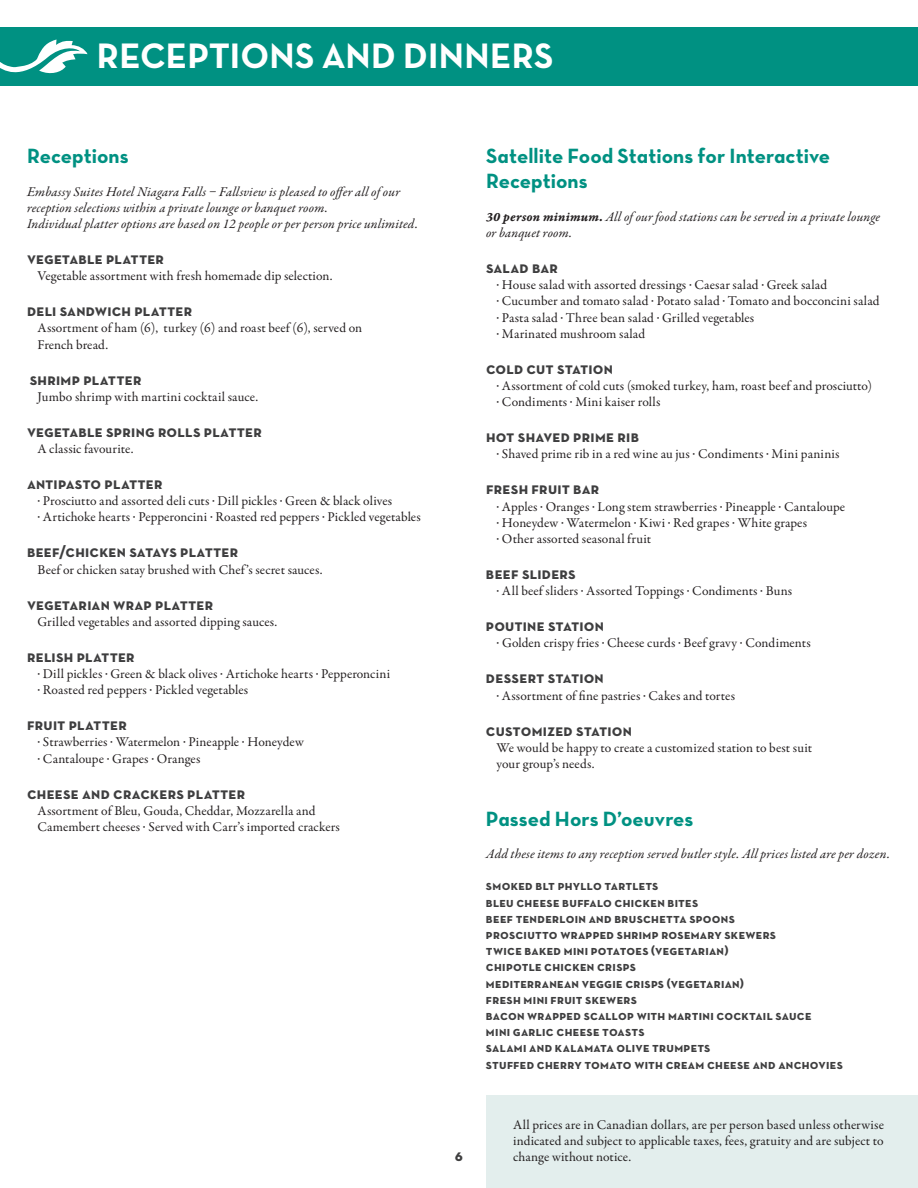
<style>
.page{position:relative;width:918px;height:1188px;background:#fff}
.page>*{position:absolute;margin:0;border:0;box-sizing:border-box;transform-origin:0 0}
.t1{font:36px "Neutra Text TF Bold Alt";letter-spacing:.005em;color:#fff}
.t2{font:21px/25.2px "Neutra Text TF Bold Alt";color:#009182}
.t3{font:16.5px "Neutra Text TF Bold SC";letter-spacing:.01em;color:#3e3e3f}
.t4{font:13.5px/16.2px "Garamond Premr Pro";letter-spacing:.01em;color:#231f20}
.t5{font:13.5px/16.2px "Neutra Text TF Bold SC";letter-spacing:.02em;color:#3e3e3f}
.t6{font:italic 13.5px/16.2px "Garamond Premr Pro";letter-spacing:.01em;color:#231f20}
.s1{font-style:normal}
.s2{font-family:"Garamond Premr Pro Bd It Capt";font-style:normal}
</style>
<div class="page">
<div style="left:0;top:27px;width:918px;height:59px;background:#009182"></div>
<svg style="left:0;top:39px;width:88px;height:35px"></svg>
<div style="left:486px;top:1095px;width:432px;height:93px;background:#e3eeed"></div>
<h1 class="t1" style="left:97px;top:34px;width:458px">RECEPTIONS AND DINNERS</h1>
<h2 class="t2" style="left:27px;top:143px;width:103px">Receptions</h2>
<p class="t6" style="left:27px;top:184px;width:393px">Embassy Suites Hotel Niagara Falls – Fallsview is pleased to offer all of our reception selections within a private lounge or banquet room<span class="s1">.<br></span>Individual platter options are based on 12 people or per person price unlimited.</p>
<p class="t3" style="left:27px;top:248px;width:139px">vegetable platter</p>
<p class="t4" style="left:38px;top:268px;width:296px">Vegetable assortment with fresh homemade dip selection.</p>
<p class="t3" style="left:27px;top:300px;width:167px">deli sandwich platter</p>
<p class="t4" style="left:38px;top:320px;width:326px">Assortment of ham (6), turkey (6) and roast beef (6), served on<br>French bread.</p>
<p class="t3" style="left:30px;top:369px;width:113px">shrimp platter</p>
<p class="t4" style="left:38px;top:389px;width:222px">Jumbo shrimp with martini cocktail sauce.</p>
<p class="t3" style="left:27px;top:421px;width:237px">vegetable spring rolls platter</p>
<p class="t4" style="left:38px;top:441px;width:97px">A classic favourite.</p>
<p class="t3" style="left:27px;top:473px;width:137px">antipasto platter</p>
<p class="t4" style="left:37px;top:493px;width:385px">· Prosciutto and assorted deli cuts · Dill pickles · Green &amp; black olives<br>· Artichoke hearts · Pepperoncini · Roasted red peppers · Pickled vegetables</p>
<p class="t3" style="left:27px;top:541px;width:213px">beef/chicken satays platter</p>
<p class="t4" style="left:37px;top:562px;width:287px">Beef or chicken satay brushed with Chef’s secret sauces.</p>
<p class="t3" style="left:27px;top:594px;width:188px">vegetarian wrap platter</p>
<p class="t4" style="left:37px;top:614px;width:241px">Grilled vegetables and assorted dipping sauces.</p>
<p class="t3" style="left:27px;top:646px;width:109px">relish platter</p>
<p class="t4" style="left:38px;top:666px;width:354px">· Dill pickles · Green &amp; black olives · Artichoke hearts · Pepperoncini · Roasted red peppers · Pickled vegetables</p>
<p class="t3" style="left:27px;top:714px;width:101px">fruit platter</p>
<p class="t4" style="left:37px;top:734px;width:268px">· Strawberries · Watermelon · Pineapple · Honeydew · Cantaloupe · Grapes · Oranges</p>
<p class="t3" style="left:27px;top:783px;width:220px">cheese and crackers platter</p>
<p class="t4" style="left:38px;top:803px;width:304px">Assortment of Bleu, Gouda, Cheddar, Mozzarella and<br>Camembert cheeses · Served with Carr’s imported crackers</p>
<p class="t3" style="left:455px;top:1145px;width:10px">6</p>
<h2 class="t2" style="left:486px;top:143px;width:346px">Satellite Food Stations for Interactive<br>Receptions</h2>
<p class="t6" style="left:486px;top:209px;width:396px"><span class="s2">30 person minimum.</span> All of our food stations can be served in a private lounge or banquet room.</p>
<p class="t3" style="left:486px;top:257px;width:74px">salad bar</p>
<p class="t4" style="left:496px;top:277px;width:385px">· House salad with assorted dressings · Caesar salad · Greek salad<br>· Cucumber and tomato salad · Potato salad · Tomato and bocconcini salad · Pasta salad · Three bean salad · Grilled vegetables<br>· Marinated mushroom salad</p>
<p class="t3" style="left:486px;top:358px;width:129px">cold cut station</p>
<p class="t4" style="left:497px;top:378px;width:377px">· Assortment of cold cuts (smoked turkey, ham, roast beef and prosciutto) · Condiments · Mini kaiser rolls</p>
<p class="t3" style="left:486px;top:426px;width:155px">hot shaved prime rib</p>
<p class="t4" style="left:497px;top:446px;width:345px">· Shaved prime rib in a red wine au jus · Condiments · Mini paninis</p>
<p class="t3" style="left:486px;top:478px;width:115px">fresh fruit bar</p>
<p class="t4" style="left:496px;top:499px;width:350px">· Apples · Oranges · Long stem strawberries · Pineapple · Cantaloupe · Honeydew · Watermelon · Kiwi · Red grapes · White grapes<br>· Other assorted seasonal fruit</p>
<p class="t3" style="left:486px;top:563px;width:91px">beef sliders</p>
<p class="t4" style="left:497px;top:583px;width:297px">· All beef sliders · Assorted Toppings · Condiments · Buns</p>
<p class="t3" style="left:486px;top:615px;width:119px">poutine station</p>
<p class="t4" style="left:496px;top:635px;width:316px">· Golden crispy fries · Cheese curds · Beef gravy · Condiments</p>
<p class="t3" style="left:486px;top:667px;width:119px">dessert station</p>
<p class="t4" style="left:497px;top:688px;width:240px">· Assortment of fine pastries · Cakes and tortes</p>
<p class="t3" style="left:486px;top:720px;width:148px">customized station</p>
<p class="t4" style="left:497px;top:740px;width:317px">We would be happy to create a customized station to best suit your group’s needs.</p>
<h2 class="t2" style="left:486px;top:805px;width:209px">Passed Hors D’oeuvres</h2>
<p class="t6" style="left:486px;top:846px;width:406px">Add these items to any reception served butler style. All prices listed are per dozen.</p>
<p class="t5" style="left:486px;top:877px;width:358px">smoked blt phyllo tartlets<br>bleu cheese buffalo chicken bites<br>beef tenderloin and bruschetta spoons<br>prosciutto wrapped shrimp rosemary skewers<br>twice baked mini potatoes (vegetarian)<br>chipotle chicken crisps<br>mediterranean veggie crisps (vegetarian)<br>fresh mini fruit skewers<br>bacon wrapped scallop with martini cocktail sauce<br>mini garlic cheese toasts<br>salami and kalamata olive trumpets<br>stuffed cherry tomato with cream cheese and anchovies</p>
<p class="t4" style="left:513px;top:1117px;width:372px;text-align:justify">All prices are in Canadian dollars, are per person based unless otherwise indicated and subject to applicable taxes, fees, gratuity and are subject to change without notice.</p>
</div>
